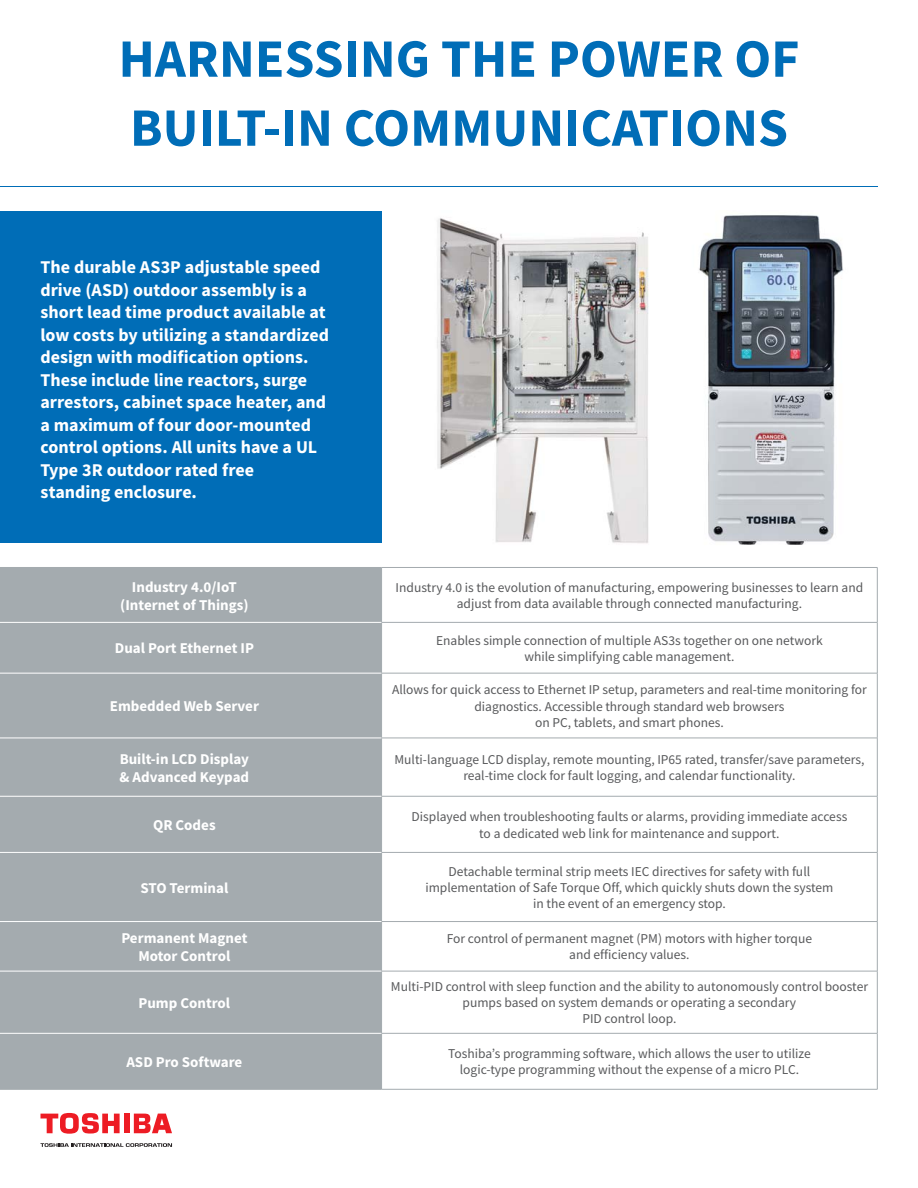
<style>
.page{position:relative;width:918px;height:1188px;background:#fff}
.page>*{position:absolute;margin:0;border:0;box-sizing:border-box;transform-origin:0 0}
.t1{font:700 54px/69px "Toshiba Sans";color:#006db7}
.t2{font:700 18px/22.5px "Toshiba Sans";color:#fff}
.t3{font:700 15px/18px "Toshiba Sans";color:#fff;text-align:center}
.t4{font:13.5px/16.2px "Toshiba Sans";color:#58595b;text-align:center}
</style>
<div class="page">
<svg style="left:40px;top:1113px;width:80px;height:21px"></svg>
<div style="left:124px;top:1113px;width:5px;height:20px;background:#ed1c24"></div>
<svg style="left:134px;top:1114px;width:38px;height:19px"></svg>
<svg style="left:40px;top:1143px;width:132px;height:4px"></svg>
<div style="left:0;top:568px;width:381px;height:521px;background:#a4abaf"></div>
<hr style="left:0;top:567px;width:382px;height:1px;background:#a4abaf">
<hr style="left:382px;top:567px;width:496px;height:1px;background:#a4abaf">
<hr style="left:381px;top:568px;width:1px;height:54px;background:#a4abaf">
<hr style="left:877px;top:568px;width:1px;height:54px;background:#a4abaf">
<hr style="left:381px;top:622px;width:497px;height:1px;background:#a4abaf">
<hr style="left:381px;top:623px;width:1px;height:50px;background:#a4abaf">
<hr style="left:877px;top:623px;width:1px;height:50px;background:#a4abaf">
<hr style="left:381px;top:673px;width:497px;height:1px;background:#a4abaf">
<hr style="left:381px;top:673px;width:1px;height:65px;background:#a4abaf">
<hr style="left:877px;top:673px;width:1px;height:65px;background:#a4abaf">
<hr style="left:381px;top:738px;width:497px;height:1px;background:#a4abaf">
<hr style="left:381px;top:738px;width:1px;height:58px;background:#a4abaf">
<hr style="left:877px;top:738px;width:1px;height:58px;background:#a4abaf">
<hr style="left:381px;top:796px;width:497px;height:1px;background:#a4abaf">
<hr style="left:381px;top:796px;width:1px;height:56px;background:#a4abaf">
<hr style="left:877px;top:796px;width:1px;height:56px;background:#a4abaf">
<hr style="left:381px;top:852px;width:497px;height:1px;background:#a4abaf">
<hr style="left:381px;top:853px;width:1px;height:68px;background:#a4abaf">
<hr style="left:877px;top:853px;width:1px;height:68px;background:#a4abaf">
<hr style="left:381px;top:921px;width:497px;height:1px;background:#a4abaf">
<hr style="left:381px;top:922px;width:1px;height:49px;background:#a4abaf">
<hr style="left:877px;top:922px;width:1px;height:49px;background:#a4abaf">
<hr style="left:381px;top:971px;width:497px;height:1px;background:#a4abaf">
<hr style="left:381px;top:971px;width:1px;height:62px;background:#a4abaf">
<hr style="left:877px;top:971px;width:1px;height:62px;background:#a4abaf">
<hr style="left:381px;top:1033px;width:497px;height:1px;background:#a4abaf">
<hr style="left:381px;top:1034px;width:1px;height:55px;background:#a4abaf">
<hr style="left:877px;top:1034px;width:1px;height:55px;background:#a4abaf">
<hr style="left:0;top:1089px;width:382px;height:1px;background:#a4abaf">
<hr style="left:382px;top:1089px;width:496px;height:1px;background:#a4abaf">
<hr style="left:0;top:622px;width:381px;height:1px;background:#fff">
<hr style="left:0;top:673px;width:381px;height:1px;background:#fff">
<hr style="left:0;top:738px;width:381px;height:1px;background:#fff">
<hr style="left:0;top:796px;width:381px;height:1px;background:#fff">
<hr style="left:0;top:852px;width:381px;height:1px;background:#fff">
<hr style="left:0;top:921px;width:381px;height:1px;background:#fff">
<hr style="left:0;top:971px;width:381px;height:1px;background:#fff">
<hr style="left:0;top:1033px;width:381px;height:1px;background:#fff">
<div style="left:0;top:211px;width:382px;height:331px;background:#006db7"></div>
<img style="left:437px;top:218px;width:212px;height:326px">
<img style="left:699px;top:215px;width:144px;height:330px">
<hr style="left:0;top:186px;width:878px;height:1px;background:#006db7">
<h1 class="t1" style="left:119px;top:29px;width:682px">HARNESSING THE POWER OF<br>BUILT-IN COMMUNICATIONS</h1>
<p class="t2" style="left:40px;top:257px;width:290px">The durable AS3P adjustable speed drive (ASD) outdoor assembly is a short lead time product available at low costs by utilizing a standardized design with modification options.<br>These include line reactors, surge arrestors, cabinet space heater, and a maximum of four door-mounted control options. All units have a UL Type 3R outdoor rated free<br>standing enclosure.</p>
<p class="t3" style="left:120px;top:579px;width:130px">Industry 4.0/IoT (Internet of Things)</p>
<p class="t4" style="left:396px;top:581px;width:469px">Industry 4.0 is the evolution of manufacturing, empowering businesses to learn and adjust from data available through connected manufacturing.</p>
<p class="t3" style="left:115px;top:641px;width:141px">Dual Port Ethernet IP</p>
<p class="t4" style="left:436px;top:633px;width:388px">Enables simple connection of multiple AS3s together on one network while simplifying cable management.</p>
<p class="t3" style="left:110px;top:699px;width:151px">Embedded Web Server</p>
<p class="t4" style="left:392px;top:683px;width:476px">Allows for quick access to Ethernet IP setup, parameters and real-time monitoring for diagnostics. Accessible through standard web browsers<br>on PC, tablets, and smart phones.</p>
<p class="t3" style="left:120px;top:751px;width:131px;text-align:left">Built-in LCD Display &amp; Advanced Keypad</p>
<p class="t4" style="left:394px;top:753px;width:471px">Multi-language LCD display, remote mounting, IP65 rated, transfer/save parameters, real-time clock for fault logging, and calendar functionality.</p>
<p class="t3" style="left:153px;top:817px;width:64px">QR Codes</p>
<p class="t4" style="left:412px;top:810px;width:437px">Displayed when troubleshooting faults or alarms, providing immediate access to a dedicated web link for maintenance and support.</p>
<p class="t3" style="left:140px;top:880px;width:89px">STO Terminal</p>
<p class="t4" style="left:425px;top:865px;width:410px">Detachable terminal strip meets IEC directives for safety with full implementation of Safe Torque Off, which quickly shuts down the system in the event of an emergency stop.</p>
<p class="t3" style="left:121px;top:930px;width:128px">Permanent Magnet<br>Motor Control</p>
<p class="t4" style="left:447px;top:932px;width:367px">For control of permanent magnet (PM) motors with higher torque and efficiency values.</p>
<p class="t3" style="left:139px;top:995px;width:93px">Pump Control</p>
<p class="t4" style="left:391px;top:980px;width:479px">Multi-PID control with sleep function and the ability to autonomously control booster pumps based on system demands or operating a secondary<br>PID control loop.</p>
<p class="t3" style="left:126px;top:1054px;width:118px">ASD Pro Software</p>
<p class="t4" style="left:448px;top:1047px;width:364px">Toshiba’s programming software, which allows the user to utilize logic-type programming without the expense of a micro PLC.</p>
</div>
